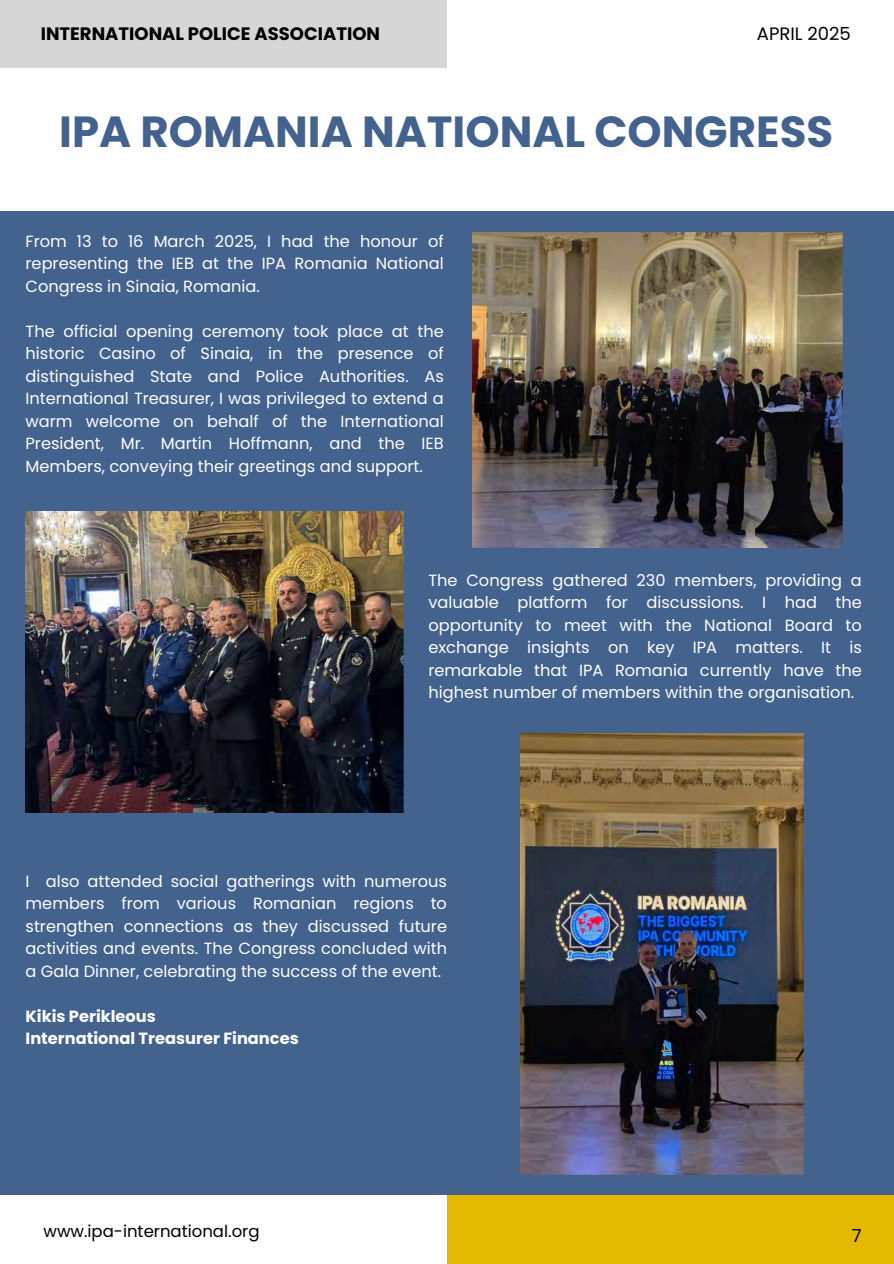
<style>
.page{position:relative;width:894px;height:1264px;background:#fff}
.page>*{position:absolute;margin:0;border:0;box-sizing:border-box;transform-origin:0 0}
.t1{font:700 43.5px "Poppins";color:#43628e}
.t2{font:700 34.5px "Poppins";color:#fff}
.t3{font:700 18px "Poppins";color:#000}
.t4{font:18px "Poppins";color:#000}
.t5{font:16.5px "Poppins";color:#000}
.t6{font:16.2px/22.5px "Poppins";color:#fff;text-align:justify}
.t7{font:700 16.2px/22.5px "Poppins";color:#fff}
</style>
<div class="page">
<div style="left:0;top:0;width:446px;height:68px;background:#d6d6d6"></div>
<div style="left:0;top:211px;width:893px;height:983px;background:#43628e"></div>
<div style="left:446px;top:1194px;width:447px;height:69px;background:#e2b900"></div>
<img style="left:520px;top:733px;width:283px;height:441px">
<img style="left:472px;top:232px;width:370px;height:315px">
<img style="left:26px;top:511px;width:378px;height:301px">
<p class="t3" style="left:41px;top:21px;width:341px">INTERNATIONAL POLICE ASSOCIATION</p>
<p class="t4" style="left:756px;top:21px;width:95px">APRIL 2025</p>
<p class="t1" style="left:59px;top:101px;width:775px">IPA ROMANIA NATIONAL CONGRESS</p>
<h2 class="t6" style="left:26px;top:230px;width:419px">From 13 to 16 March 2025, I had the honour of representing the IEB at the IPA Romania National Congress in Sinaia, Romania.</h2>
<p class="t6" style="left:26px;top:320px;width:419px">The official opening ceremony took place at the historic Casino of Sinaia, in the presence of distinguished State and Police Authorities. As International Treasurer, I was privileged to extend a warm welcome on behalf of the International President, Mr. Martin Hoffmann, and the IEB Members, conveying their greetings and support.</p>
<h5 class="t6" style="left:428px;top:568px;width:434px">The Congress gathered 230 members, providing a valuable platform for discussions. I had the opportunity to meet with the National Board to exchange insights on key IPA matters. It is remarkable that IPA Romania currently have the highest number of members within the organisation.</h5>
<h3 class="t2" style="left:403px;top:677px;width:289px">BUSINESS INNON</h3>
<p class="t6" style="left:26px;top:869px;width:423px">I also attended social gatherings with numerous members from various Romanian regions to strengthen connections as they discussed future activities and events. The Congress concluded with a Gala Dinner, celebrating the success of the event.</p>
<h6 class="t7" style="left:26px;top:1004px;width:274px">Kikis Perikleous<br>International Treasurer Finances</h6>
<p class="t5" style="left:43px;top:1219px;width:217px">www.ipa-international.org</p>
<p class="t4" style="left:851px;top:1223px;width:11px">7</p>
</div>
